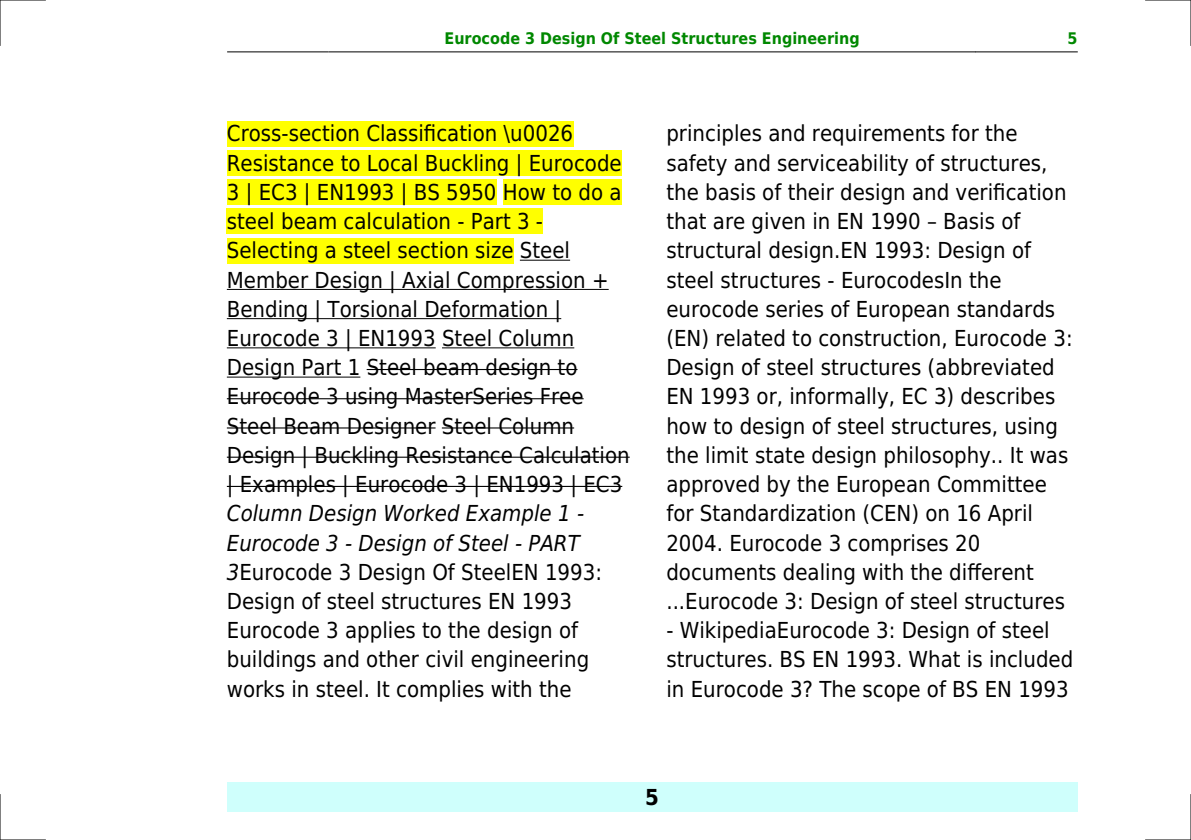
<style>
.page{position:relative;width:1191px;height:840px;background:#fff}
.page>*{position:absolute;margin:0;border:0;box-sizing:border-box;transform-origin:0 0}
.t1{font:22px/29.2px "DejaVu Sans Condensed";color:#000}
.t2{font:700 22px "DejaVu Sans Condensed";color:#000}
.t3{font:700 16px "DejaVu Sans Condensed";color:#080}
.s1{font-style:italic}
</style>
<div class="page">
<hr style="left:227px;top:51px;width:102px;height:1px;background:#000">
<hr style="left:329px;top:51px;width:646px;height:1px;background:#000">
<hr style="left:975px;top:51px;width:102px;height:1px;background:#000">
<div style="left:227px;top:782px;width:850px;height:29px;background:#cffffc"></div>
<div style="left:227px;top:121px;width:346px;height:25px;background:#ff0"></div>
<div style="left:227px;top:150px;width:395px;height:26px;background:#ff0"></div>
<div style="left:227px;top:179px;width:269px;height:26px;background:#ff0"></div>
<div style="left:503px;top:179px;width:118px;height:26px;background:#ff0"></div>
<div style="left:227px;top:208px;width:316px;height:26px;background:#ff0"></div>
<div style="left:227px;top:238px;width:286px;height:25px;background:#ff0"></div>
<hr style="left:520px;top:259px;width:50px;height:1px;background:#000">
<hr style="left:227px;top:289px;width:381px;height:1px;background:#000">
<hr style="left:227px;top:318px;width:334px;height:1px;background:#000">
<hr style="left:227px;top:347px;width:209px;height:1px;background:#000">
<hr style="left:442px;top:347px;width:132px;height:1px;background:#000">
<hr style="left:227px;top:376px;width:133px;height:1px;background:#000">
<hr style="left:367px;top:369px;width:210px;height:1px;background:#000">
<hr style="left:227px;top:398px;width:356px;height:1px;background:#000">
<hr style="left:227px;top:427px;width:208px;height:1px;background:#000">
<hr style="left:442px;top:427px;width:132px;height:1px;background:#000">
<hr style="left:227px;top:456px;width:403px;height:1px;background:#000">
<hr style="left:227px;top:485px;width:395px;height:1px;background:#000">
<hr style="left:0;top:0;width:45px;height:1px;background:#000">
<hr style="left:1145px;top:0;width:46px;height:1px;background:#000">
<hr style="left:0;top:839px;width:45px;height:1px;background:#000">
<hr style="left:1145px;top:839px;width:46px;height:1px;background:#000">
<hr style="left:0;top:0;width:1px;height:45px;background:#000">
<hr style="left:0;top:794px;width:1px;height:45px;background:#000">
<hr style="left:1190px;top:0;width:1px;height:45px;background:#000">
<hr style="left:1190px;top:794px;width:1px;height:45px;background:#000">
<p class="t3" style="left:444px;top:29px;width:417px">Eurocode 3 Design Of Steel Structures Engineering</p>
<p class="t3" style="left:1067px;top:29px;width:12px">5</p>
<p class="t1" style="left:227px;top:119px;width:404px">Cross-section Classification \u0026<br>Resistance to Local Buckling | Eurocode 3 | EC3 | EN1993 | BS 5950 How to do a steel beam calculation - Part 3 - Selecting a steel section size Steel Member Design | Axial Compression + Bending | Torsional Deformation | Eurocode 3 | EN1993 Steel Column Design Part 1 Steel beam design to Eurocode 3 using MasterSeries Free Steel Beam Designer Steel Column Design | Buckling Resistance Calculation | Examples | Eurocode 3 | EN1993 | EC3</p>
<p class="t1" style="left:227px;top:499px;width:377px"><span class="s1">Column Design Worked Example 1 - Eurocode 3 - Design of Steel - PART 3</span>Eurocode 3 Design Of SteelEN 1993:<br>Design of steel structures EN 1993<br>Eurocode 3 applies to the design of buildings and other civil engineering works in steel. It complies with the</p>
<p class="t1" style="left:666px;top:119px;width:408px">principles and requirements for the safety and serviceability of structures, the basis of their design and verification that are given in EN 1990 Basis of structural design.EN 1993: Design of steel structures - EurocodesIn the eurocode series of European standards (EN) related to construction, Eurocode 3:<br>Design of steel structures (abbreviated EN 1993 or, informally, EC 3) describes how to design of steel structures, using the limit state design philosophy.. It was approved by the European Committee for Standardization (CEN) on 16 April 2004. Eurocode 3 comprises 20 documents dealing with the different ...Eurocode 3: Design of steel structures</p>
<p class="t1" style="left:666px;top:615px;width:408px">- WikipediaEurocode 3: Design of steel structures. BS EN 1993. What is included in Eurocode 3? The scope of BS EN 1993</p>
<p class="t2" style="left:645px;top:783px;width:15px">5</p>
</div>
